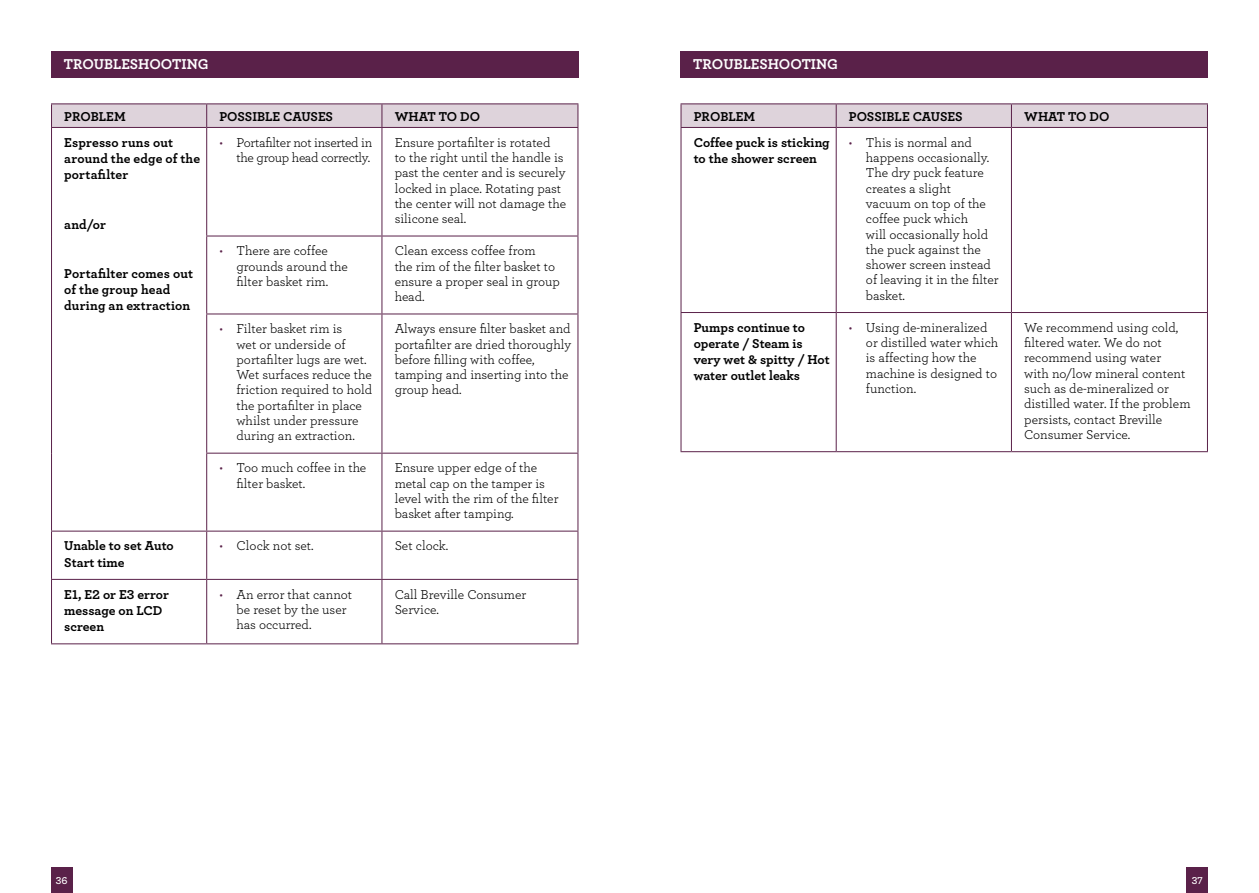
<style>
.page{position:relative;width:1259px;height:893px;background:#fff}
.page>*{position:absolute;margin:0;border:0;box-sizing:border-box;transform-origin:0 0}
.t1{font:15px "Archer Bold LF";color:#fff}
.t2{font:13.5px/15.3px "Archer Book LF";color:#000}
.t3{font:13.5px/16.2px "Archer Bold LF";color:#000}
.t4{font:13.5px/15.3px "Archer Book LF";letter-spacing:-.02em;color:#000;text-align:right}
.t5{font:10.5px "Archer Semibold LF";color:#fff}
.s1{color:#5a2149}
</style>
<div class="page">
<div style="left:51px;top:867px;width:21px;height:26px;background:#5a2149"></div>
<div style="left:1186px;top:867px;width:22px;height:26px;background:#5a2149"></div>
<div style="left:680px;top:51px;width:528px;height:27px;background:#5a2149"></div>
<div style="left:51px;top:51px;width:527px;height:27px;background:#5a2149"></div>
<hr style="left:381px;top:128px;width:1px;height:108px;background:#5a2149">
<hr style="left:577px;top:128px;width:1px;height:108px;background:#5a2149">
<hr style="left:381px;top:454px;width:1px;height:77px;background:#5a2149">
<hr style="left:577px;top:454px;width:1px;height:77px;background:#5a2149">
<hr style="left:51px;top:532px;width:1px;height:47px;background:#5a2149">
<hr style="left:207px;top:531px;width:175px;height:1px;background:#5a2149">
<hr style="left:206px;top:532px;width:1px;height:47px;background:#5a2149">
<hr style="left:382px;top:531px;width:196px;height:1px;background:#5a2149">
<hr style="left:381px;top:532px;width:1px;height:47px;background:#5a2149">
<hr style="left:577px;top:532px;width:1px;height:47px;background:#5a2149">
<hr style="left:51px;top:580px;width:1px;height:63px;background:#5a2149">
<hr style="left:207px;top:579px;width:175px;height:1px;background:#5a2149">
<hr style="left:206px;top:580px;width:1px;height:63px;background:#5a2149">
<hr style="left:382px;top:579px;width:196px;height:1px;background:#5a2149">
<hr style="left:381px;top:580px;width:1px;height:63px;background:#5a2149">
<hr style="left:577px;top:580px;width:1px;height:63px;background:#5a2149">
<hr style="left:51px;top:643px;width:156px;height:1px;background:#5a2149">
<hr style="left:207px;top:643px;width:175px;height:1px;background:#5a2149">
<hr style="left:382px;top:643px;width:196px;height:1px;background:#5a2149">
<hr style="left:51px;top:128px;width:1px;height:108px;background:#5a2149">
<hr style="left:206px;top:128px;width:1px;height:108px;background:#5a2149">
<hr style="left:51px;top:236px;width:1px;height:78px;background:#5a2149">
<hr style="left:51px;top:314px;width:1px;height:139px;background:#5a2149">
<hr style="left:51px;top:453px;width:1px;height:78px;background:#5a2149">
<hr style="left:206px;top:454px;width:1px;height:77px;background:#5a2149">
<hr style="left:51px;top:531px;width:156px;height:1px;background:#5a2149">
<hr style="left:51px;top:579px;width:156px;height:1px;background:#5a2149">
<hr style="left:206px;top:236px;width:176px;height:1px;background:#5a2149">
<hr style="left:206px;top:236px;width:1px;height:77px;background:#5a2149">
<hr style="left:206px;top:313px;width:176px;height:1px;background:#5a2149">
<hr style="left:206px;top:314px;width:1px;height:139px;background:#5a2149">
<hr style="left:206px;top:453px;width:176px;height:1px;background:#5a2149">
<hr style="left:382px;top:236px;width:196px;height:1px;background:#5a2149">
<hr style="left:381px;top:236px;width:1px;height:77px;background:#5a2149">
<hr style="left:577px;top:236px;width:1px;height:77px;background:#5a2149">
<hr style="left:382px;top:313px;width:196px;height:1px;background:#5a2149">
<hr style="left:381px;top:314px;width:1px;height:139px;background:#5a2149">
<hr style="left:577px;top:314px;width:1px;height:139px;background:#5a2149">
<hr style="left:382px;top:453px;width:196px;height:1px;background:#5a2149">
<hr style="left:51px;top:103px;width:156px;height:1px;background:#5a2149">
<hr style="left:207px;top:103px;width:175px;height:1px;background:#5a2149">
<hr style="left:382px;top:103px;width:196px;height:1px;background:#5a2149">
<svg style="left:51px;top:104px;width:527px;height:23px;background:#daced7"></svg>
<hr style="left:207px;top:127px;width:175px;height:1px;background:#5a2149">
<hr style="left:382px;top:127px;width:196px;height:1px;background:#5a2149">
<hr style="left:51px;top:127px;width:156px;height:1px;background:#5a2149">
<hr style="left:680px;top:128px;width:1px;height:184px;background:#5a2149">
<hr style="left:835px;top:128px;width:1px;height:184px;background:#5a2149">
<hr style="left:1011px;top:128px;width:1px;height:184px;background:#5a2149">
<hr style="left:1207px;top:128px;width:1px;height:184px;background:#5a2149">
<hr style="left:680px;top:312px;width:156px;height:1px;background:#5a2149">
<hr style="left:680px;top:313px;width:1px;height:138px;background:#5a2149">
<hr style="left:836px;top:312px;width:175px;height:1px;background:#5a2149">
<hr style="left:835px;top:313px;width:1px;height:138px;background:#5a2149">
<hr style="left:1011px;top:312px;width:197px;height:1px;background:#5a2149">
<hr style="left:1011px;top:313px;width:1px;height:138px;background:#5a2149">
<hr style="left:1207px;top:313px;width:1px;height:138px;background:#5a2149">
<hr style="left:680px;top:451px;width:156px;height:1px;background:#5a2149">
<hr style="left:836px;top:451px;width:175px;height:1px;background:#5a2149">
<hr style="left:1011px;top:451px;width:197px;height:1px;background:#5a2149">
<hr style="left:680px;top:103px;width:156px;height:1px;background:#5a2149">
<hr style="left:836px;top:103px;width:175px;height:1px;background:#5a2149">
<hr style="left:1011px;top:103px;width:197px;height:1px;background:#5a2149">
<svg style="left:680px;top:104px;width:528px;height:23px;background:#daced7"></svg>
<hr style="left:836px;top:127px;width:175px;height:1px;background:#5a2149">
<hr style="left:1011px;top:127px;width:197px;height:1px;background:#5a2149">
<hr style="left:680px;top:127px;width:156px;height:1px;background:#5a2149">
<p class="t1" style="left:64px;top:55px;width:86px">TROUBLESHOOT</p>
<p class="t1" style="left:181px;top:55px;width:29px">ING</p>
<p class="t1" style="left:693px;top:55px;width:86px">TROUBLESHOOT</p>
<p class="t1" style="left:811px;top:55px;width:29px">ING</p>
<p class="t3" style="left:64px;top:108px;width:37px">Problem</p>
<p class="t3" style="left:219px;top:108px;width:115px">POSSIBLE CAUSES</p>
<p class="t3" style="left:395px;top:108px;width:86px">WHAT TO DO</p>
<p class="t3" style="left:64px;top:134px;width:137px">Espresso runs out around the edge of the portafilter</p>
<p class="t3" style="left:64px;top:216px;width:43px">and/or</p>
<p class="t3" style="left:64px;top:265px;width:130px">Portafilter comes out of the group head during an extraction</p>
<p class="t4" style="left:219px;top:134px;width:154px"><span class="s1">•</span> Portafilter not inserted in the group head correctly.</p>
<p class="t2" style="left:395px;top:134px;width:173px">Ensure portafilter is rotated<br>to the right until the handle is past the center and is securely locked in place. Rotating past the center will not damage the silicone seal.</p>
<p class="t2" style="left:236px;top:243px;width:113px;text-indent:-17px"><span class="s1">•</span> There are coffee grounds around the filter basket rim.</p>
<p class="t2" style="left:395px;top:243px;width:167px">Clean excess coffee from<br>the rim of the filter basket to ensure a proper seal in group head.</p>
<p class="t2" style="left:236px;top:321px;width:137px;text-indent:-17px"><span class="s1">•</span> Filter basket rim is<br>wet or underside of portafilter lugs are wet.<br>Wet surfaces reduce the friction required to hold the portafilter in place whilst under pressure during an extraction.</p>
<p class="t2" style="left:395px;top:321px;width:178px">Always ensure filter basket and portafilter are dried thoroughly before filling with coffee, tamping and inserting into the group head.</p>
<p class="t2" style="left:236px;top:460px;width:131px;text-indent:-17px"><span class="s1">•</span> Too much coffee in the filter basket.</p>
<p class="t2" style="left:395px;top:460px;width:165px">Ensure upper edge of the metal cap on the tamper is level with the rim of the filter basket after tamping.</p>
<p class="t3" style="left:64px;top:537px;width:111px">Unable to set Auto<br>Start time</p>
<p class="t2" style="left:219px;top:538px;width:96px"><span class="s1">•</span> Clock not set.</p>
<p class="t2" style="left:395px;top:538px;width:55px">Set clock.</p>
<p class="t3" style="left:64px;top:586px;width:106px">E1, E2 or E3 error message on LCD screen</p>
<p class="t2" style="left:236px;top:586px;width:117px;text-indent:-17px"><span class="s1">•</span> An error that cannot be reset by the user has occurred.</p>
<p class="t2" style="left:395px;top:586px;width:133px">Call Breville Consumer<br>Service.</p>
<p class="t3" style="left:694px;top:108px;width:37px">Problem</p>
<p class="t3" style="left:849px;top:108px;width:115px">POSSIBLE CAUSES</p>
<p class="t3" style="left:1024px;top:108px;width:86px">WHAT TO DO</p>
<p class="t3" style="left:694px;top:134px;width:138px">Coffee puck is sticking to the shower screen</p>
<p class="t2" style="left:866px;top:134px;width:134px;text-indent:-17px"><span class="s1">•</span> This is normal and happens occasionally.<br>The dry puck feature creates a slight vacuum on top of the coffee puck which<br>will occasionally hold the puck against the shower screen instead of leaving it in the filter basket.</p>
<p class="t3" style="left:694px;top:319px;width:137px">Pumps continue to operate / Steam is very wet &amp; spitty / Hot water outlet leaks</p>
<p class="t2" style="left:866px;top:319px;width:134px;text-indent:-17px"><span class="s1">•</span> Using de-mineralized or distilled water which is affecting how the machine is designed to function.</p>
<p class="t2" style="left:1024px;top:319px;width:168px">We recommend using cold, filtered water. We do not recommend using water<br>with no/low mineral content such as de-mineralized or distilled water. If the problem persists, contact Breville<br>Consumer Service.</p>
<p class="t5" style="left:56px;top:874px;width:13px">36</p>
<p class="t5" style="left:1191px;top:874px;width:13px">37</p>
</div>
